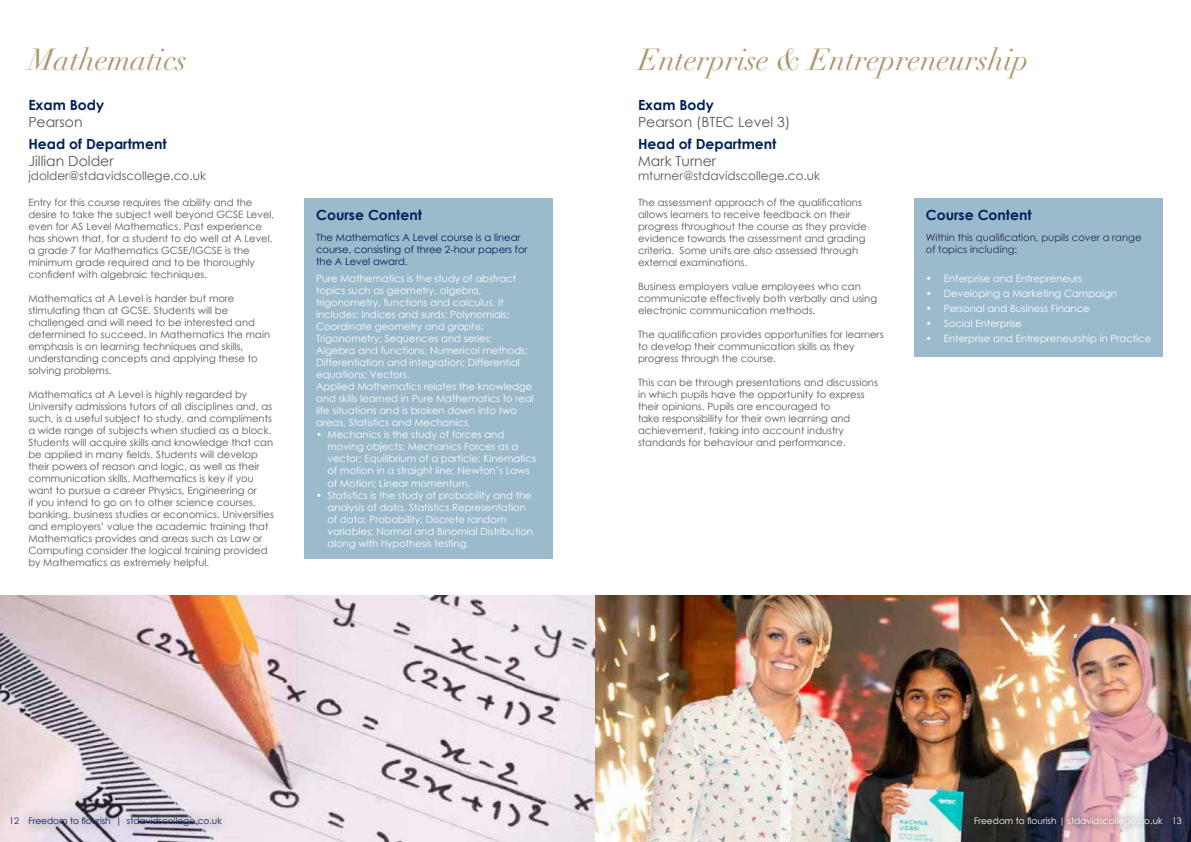
<style>
.page{position:relative;width:1191px;height:842px;background:#fff}
.page>*{position:absolute;margin:0;border:0;box-sizing:border-box;transform-origin:0 0}
.t1{font:italic 30px "Didot LT Pro";color:#ad976e}
.t2{font:700 14px "Century Gothic";color:#00205c}
.t3{font:14px "Century Gothic";color:#575756}
.t4{font:12px "Century Gothic";color:#575756}
.t5{font:10px/12px "Century Gothic";color:#575756}
.t6{font:10px/12px "Century Gothic";color:#fff}
.t7{font:10px/12px "Century Gothic";color:#00205c}
.t8{font:10px/12px "Century Gothic";color:#212b53}
.t9{font:9px "Century Gothic";color:#00205c}
.t10{font:9px "Century Gothic";color:#fff}
</style>
<div class="page">
<img style="left:0;top:595px;width:1191px;height:247px">
<div style="left:305px;top:198px;width:248px;height:361px;background:#9bbacc"></div>
<div style="left:914px;top:198px;width:248px;height:159px;background:#9bbacc"></div>
<div style="left:965px;top:809px;width:205px;height:26px;background:#000;opacity:.75"></div>
<div style="left:17px;top:806px;width:215px;height:31px;background:#000;opacity:.75"></div>
<h1 class="t1" style="left:28px;top:41px;width:160px">Mathematics</h1>
<h2 class="t2" style="left:28px;top:94px;width:77px">Exam Body</h2>
<h2 class="t3" style="left:28px;top:112px;width:56px">Pearson</h2>
<h2 class="t2" style="left:28px;top:133px;width:140px">Head of Department</h2>
<h2 class="t3" style="left:28px;top:151px;width:87px">Jillian Dolder</h2>
<p class="t4" style="left:28px;top:167px;width:179px">jdolder@stdavidscollege.co.uk</p>
<p class="t5" style="left:28px;top:196px;width:247px">Entry for this course requires the ability and the desire to take the subject well beyond GCSE Level, even for AS Level Mathematics. Past experience has shown that, for a student to do well at A Level, a grade 7 for Mathematics GCSE/IGCSE is the minimum grade required and to be thoroughly confident with algebraic techniques.</p>
<p class="t5" style="left:28px;top:292px;width:243px">Mathematics at A Level is harder but more stimulating than at GCSE. Students will be challenged and will need to be interested and determined to succeed. In Mathematics the main emphasis is on learning techniques and skills, understanding concepts and applying these to solving problems.</p>
<p class="t5" style="left:28px;top:388px;width:247px">Mathematics at A Level is highly regarded by University admissions tutors of all disciplines and, as such, is a useful subject to study, and compliments a wide range of subjects when studied as a block.<br>Students will acquire skills and knowledge that can be applied in many fields. Students will develop their powers of reason and logic, as well as their communication skills. Mathematics is key if you want to pursue a career Physics, Engineering or<br>if you intend to go on to other science courses, banking, business studies or economics. Universities and employers’ value the academic training that Mathematics provides and areas such as Law or Computing consider the logical training provided by Mathematics as extremely helpful.</p>
<h2 class="t2" style="left:316px;top:205px;width:107px">Course Content</h2>
<p class="t7" style="left:316px;top:231px;width:213px">The Mathematics A Level course is a linear course, consisting of three 2-hour papers for the A Level award.</p>
<p class="t6" style="left:316px;top:273px;width:219px">Pure Mathematics is the study of abstract topics such as geometry, algebra, trigonometry, functions and calculus. It includes: Indices and surds; Polynomials; Coordinate geometry and graphs; Trigonometry; Sequences and series; Algebra and functions; Numerical methods; Differentiation and integration; Differential equations; Vectors.<br>Applied Mathematics relates the knowledge and skills learned in Pure Mathematics to real life situations and is broken down into two areas, Statistics and Mechanics.</p>
<p class="t6" style="left:327px;top:429px;width:210px;text-indent:-11px">• Mechanics is the study of forces and moving objects; Mechanics Forces as a vector; Equilibrium of a particle; Kinematics of motion in a straight line; Newton’s Laws of Motion; Linear momentum.</p>
<p class="t6" style="left:327px;top:489px;width:207px;text-indent:-11px">• Statistics is the study of probability and the analysis of data. Statistics Representation of data; Probability; Discrete random variables; Normal and Binomial Distribution along with hypothesis testing.</p>
<h1 class="t1" style="left:638px;top:41px;width:391px">Enterprise &amp; Entrepreneurship</h1>
<h2 class="t2" style="left:638px;top:94px;width:77px">Exam Body</h2>
<h2 class="t3" style="left:638px;top:112px;width:154px">Pearson (BTEC Level 3)</h2>
<h2 class="t2" style="left:638px;top:133px;width:140px">Head of Department</h2>
<h2 class="t3" style="left:638px;top:151px;width:80px">Mark Turner</h2>
<p class="t4" style="left:638px;top:167px;width:184px">mturner@stdavidscollege.co.uk</p>
<p class="t5" style="left:638px;top:196px;width:230px">The assessment approach of the qualifications allows learners to receive feedback on their progress throughout the course as they provide evidence towards the assessment and grading criteria. Some units are also assessed through external examinations.</p>
<p class="t5" style="left:638px;top:280px;width:241px">Business employers value employees who can communicate effectively both verbally and using electronic communication methods.</p>
<p class="t5" style="left:638px;top:328px;width:247px">The qualification provides opportunities for learners to develop their communication skills as they progress through the course.</p>
<p class="t5" style="left:638px;top:376px;width:241px">This can be through presentations and discussions in which pupils have the opportunity to express their opinions. Pupils are encouraged to<br>take responsibility for their own learning and achievement, taking into account industry standards for behaviour and performance.</p>
<h2 class="t2" style="left:926px;top:205px;width:107px">Course Content</h2>
<p class="t8" style="left:926px;top:231px;width:217px">Within this qualification, pupils cover a range of topics including:</p>
<p class="t6" style="left:926px;top:273px;width:158px">• Enterprise and Entrepreneurs</p>
<p class="t6" style="left:926px;top:288px;width:192px">• Developing a Marketing Campaign</p>
<p class="t6" style="left:926px;top:302px;width:165px">• Personal and Business Finance</p>
<p class="t6" style="left:926px;top:317px;width:98px">• Social Enterprise</p>
<p class="t6" style="left:926px;top:332px;width:227px">• Enterprise and Entrepreneurship in Practice</p>
<p class="t9" style="left:9px;top:814px;width:214px">12 Freedom to flourish | stdavidscollege.co.uk</p>
<p class="t10" style="left:974px;top:814px;width:209px">Freedom to flourish | stdavidscollege.co.uk 13</p>
</div>
